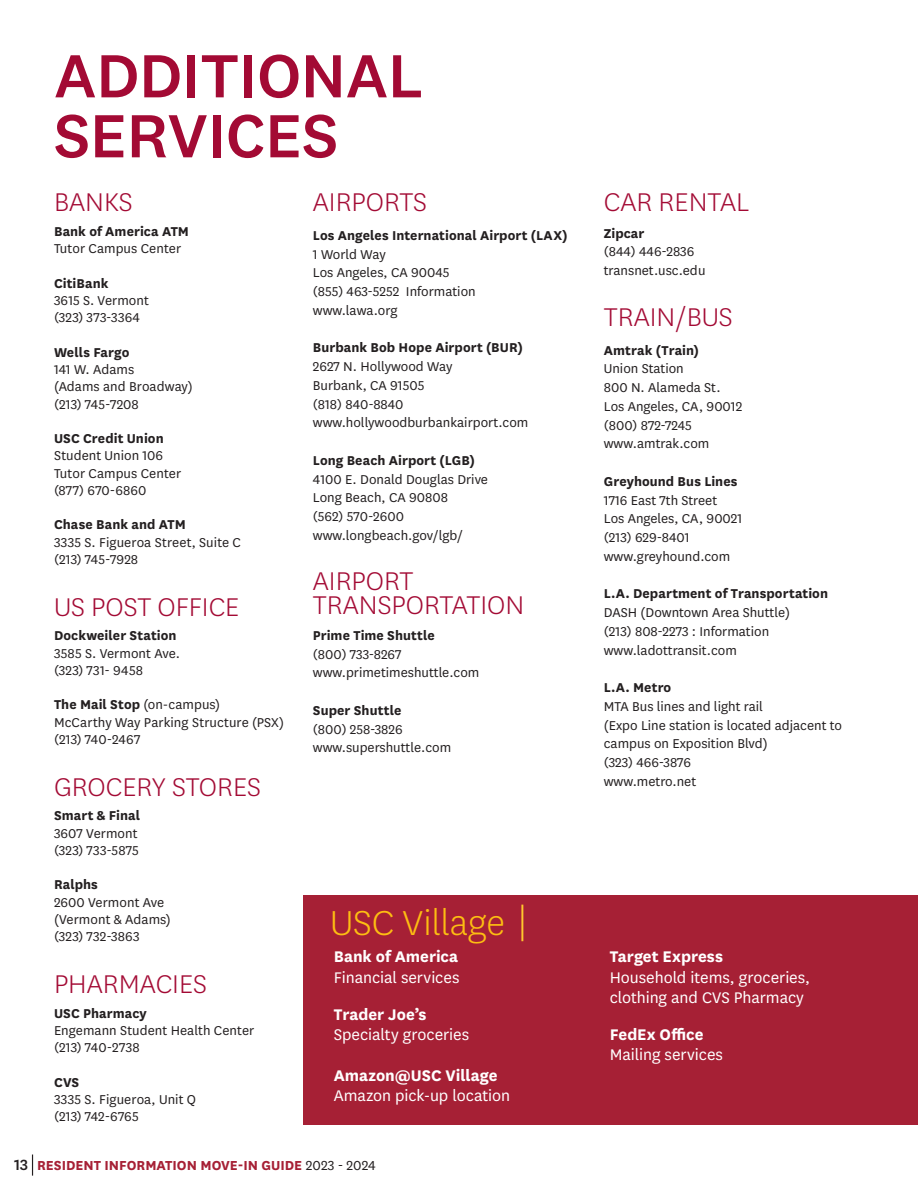
<style>
.page{position:relative;width:918px;height:1188px;background:#fff}
.page>*{position:absolute;margin:0;border:0;box-sizing:border-box;transform-origin:0 0}
.Page_Headers_Big{font:500 63px "National 2";color:#a30a34}
.t1{font:300 40.5px "National";color:#fdbe12}
.t2{font:300 30px/23.4px "National";color:#a30a34}
.t3{font:18px "National";letter-spacing:-.005em;color:#fff}
.t4{font:700 18px "National";color:#fff}
.t5{font:700 15.3px "National";color:#a62035}
.t6{font:15px/18.8px "National";color:#231f20}
.t7{font:700 15px "National";letter-spacing:.005em;color:#231f20}
.t8{font:15px "National";letter-spacing:.02em;color:#231f20}
.s1{font-weight:400}
.s2{font-family:"National 2";font-weight:500;color:#231f20}
.s3{font-weight:400;color:#231f20}
</style>
<div class="page">
<svg style="left:32px;top:1155px;width:1px;height:21px"></svg>
<div style="left:303px;top:895px;width:615px;height:230px;background:#a62035"></div>
<hr style="left:521px;top:905px;width:2px;height:36px;background:#ffc52d">
<p class="Page_Headers_Big" style="left:54px;top:38px;width:371px">ADDITIONAL</p>
<p class="Page_Headers_Big" style="left:54px;top:97px;width:286px">SERVICES</p>
<p class="t2" style="left:54px;top:190px;width:80px">BANKS</p>
<p class="t7" style="left:54px;top:221px;width:137px">Bank of America ATM</p>
<p class="t6" style="left:54px;top:239px;width:129px">Tutor Campus Center</p>
<p class="t7" style="left:54px;top:273px;width:56px">CitiBank</p>
<p class="t6" style="left:54px;top:291px;width:97px">3615 S. Vermont</p>
<p class="t8" style="left:54px;top:308px;width:88px">(323) 373-3364</p>
<p class="t7" style="left:54px;top:342px;width:77px">Wells Fargo</p>
<p class="t6" style="left:54px;top:360px;width:82px">141 W. Adams</p>
<p class="t6" style="left:54px;top:377px;width:140px">(Adams and Broadway)</p>
<p class="t6" style="left:54px;top:394px;width:86px">(213) 745-7208</p>
<p class="t7" style="left:54px;top:428px;width:111px">USC Credit Union</p>
<p class="t6" style="left:54px;top:446px;width:111px">Student Union 106</p>
<p class="t6" style="left:54px;top:463px;width:129px">Tutor Campus Center</p>
<p class="t6" style="left:54px;top:480px;width:94px">(877) 670-6860</p>
<p class="t7" style="left:54px;top:514px;width:133px">Chase Bank and ATM</p>
<p class="t6" style="left:54px;top:532px;width:188px">3335 S. Figueroa Street, Suite C</p>
<p class="t6" style="left:54px;top:549px;width:86px">(213) 745-7928</p>
<p class="t2" style="left:54px;top:594px;width:187px">US POST OFFICE</p>
<p class="t7" style="left:54px;top:625px;width:124px">Dockweiler Station</p>
<p class="t6" style="left:54px;top:643px;width:128px">3585 S. Vermont Ave.</p>
<p class="t8" style="left:54px;top:661px;width:91px">(323) 731- 9458</p>
<p class="t7" style="left:54px;top:694px;width:168px">The Mail Stop <span class="s1">(on-campus)</span></p>
<p class="t6" style="left:54px;top:712px;width:232px">McCarthy Way Parking Structure (PSX)</p>
<p class="t6" style="left:54px;top:729px;width:88px">(213) 740-2467</p>
<p class="t2" style="left:54px;top:774px;width:209px">GROCERY STORES</p>
<p class="t7" style="left:54px;top:805px;width:88px">Smart &amp; Final</p>
<p class="t6" style="left:54px;top:823px;width:85px">3607 Vermont</p>
<p class="t8" style="left:54px;top:841px;width:86px">(323) 733-5875</p>
<p class="t7" style="left:54px;top:874px;width:45px">Ralphs</p>
<p class="t6" style="left:54px;top:892px;width:112px">2600 Vermont Ave</p>
<p class="t6" style="left:54px;top:909px;width:118px">(Vermont &amp; Adams)</p>
<p class="t6" style="left:54px;top:927px;width:87px">(323) 732-3863</p>
<p class="t2" style="left:54px;top:971px;width:155px">PHARMACIES</p>
<p class="t7" style="left:54px;top:1002px;width:94px">USC Pharmacy</p>
<p class="t6" style="left:54px;top:1020px;width:202px">Engemann Student Health Center</p>
<p class="t6" style="left:54px;top:1038px;width:87px">(213) 740-2738</p>
<p class="t7" style="left:54px;top:1071px;width:27px">CVS</p>
<p class="t6" style="left:54px;top:1089px;width:144px">3335 S. Figueroa, Unit Q</p>
<p class="t6" style="left:54px;top:1107px;width:86px">(213) 742-6765</p>
<p class="t2" style="left:313px;top:190px;width:116px">AIRPORTS</p>
<p class="t7" style="left:313px;top:225px;width:256px">Los Angeles International Airport (LAX)</p>
<p class="t6" style="left:313px;top:244px;width:74px">1 World Way</p>
<p class="t6" style="left:313px;top:263px;width:138px">Los Angeles, CA 90045</p>
<p class="t6" style="left:313px;top:282px;width:164px">(855) 463-5252 Information</p>
<p class="t6" style="left:313px;top:300px;width:86px">www.lawa.org</p>
<p class="t7" style="left:313px;top:337px;width:211px">Burbank Bob Hope Airport (BUR)</p>
<p class="t6" style="left:313px;top:357px;width:141px">2627 N. Hollywood Way</p>
<p class="t6" style="left:313px;top:375px;width:113px">Burbank, CA 91505</p>
<p class="t6" style="left:313px;top:394px;width:92px">(818) 840-8840</p>
<p class="t6" style="left:313px;top:413px;width:217px">www.hollywoodburbankairport.com</p>
<p class="t7" style="left:313px;top:450px;width:163px">Long Beach Airport (LGB)</p>
<p class="t6" style="left:313px;top:469px;width:177px">4100 E. Donald Douglas Drive</p>
<p class="t6" style="left:313px;top:488px;width:137px">Long Beach, CA 90808</p>
<p class="t6" style="left:313px;top:507px;width:93px">(562) 570-2600</p>
<p class="t6" style="left:313px;top:525px;width:152px">www.longbeach.gov/lgb/</p>
<p class="t2" style="left:313px;top:568px;width:213px">AIRPORT<br>TRANSPORTATION</p>
<p class="t7" style="left:313px;top:625px;width:123px">Prime Time Shuttle</p>
<p class="t6" style="left:313px;top:644px;width:90px">(800) 733-8267</p>
<p class="t6" style="left:313px;top:663px;width:168px">www.primetimeshuttle.com</p>
<p class="t7" style="left:313px;top:700px;width:90px">Super Shuttle</p>
<p class="t6" style="left:313px;top:719px;width:91px">(800) 258-3826</p>
<p class="t6" style="left:313px;top:738px;width:140px">www.supershuttle.com</p>
<p class="t1" style="left:330px;top:897px;width:177px">USC Village</p>
<p class="t4" style="left:334px;top:944px;width:126px">Bank of America</p>
<p class="t3" style="left:334px;top:965px;width:127px">Financial services</p>
<p class="t4" style="left:334px;top:1002px;width:94px">Trader Joe’s</p>
<p class="t3" style="left:334px;top:1023px;width:137px">Specialty groceries</p>
<p class="t4" style="left:334px;top:1062px;width:165px">Amazon@USC Village</p>
<p class="t3" style="left:334px;top:1084px;width:178px">Amazon pick-up location</p>
<p class="t5" style="left:14px;top:1155px;width:363px"><span class="s2">13</span> RESIDENT INFORMATION MOVE-IN GUIDE <span class="s3">2023 - 2024</span></p>
<p class="t2" style="left:604px;top:190px;width:147px">CAR RENTAL</p>
<p class="t7" style="left:604px;top:222px;width:42px">Zipcar</p>
<p class="t6" style="left:604px;top:242px;width:92px">(844) 446-2836</p>
<p class="t6" style="left:604px;top:261px;width:103px">transnet.usc.edu</p>
<p class="t2" style="left:604px;top:304px;width:130px">TRAIN/BUS</p>
<p class="t7" style="left:604px;top:339px;width:97px">Amtrak (Train)</p>
<p class="t6" style="left:604px;top:359px;width:81px">Union Station</p>
<p class="t6" style="left:604px;top:378px;width:118px">800 N. Alameda St.</p>
<p class="t6" style="left:604px;top:396px;width:140px">Los Angeles, CA, 90012</p>
<p class="t6" style="left:604px;top:415px;width:90px">(800) 872-7245</p>
<p class="t6" style="left:604px;top:434px;width:107px">www.amtrak.com</p>
<p class="t7" style="left:604px;top:471px;width:135px">Greyhound Bus Lines</p>
<p class="t6" style="left:604px;top:490px;width:115px">1716 East 7th Street</p>
<p class="t6" style="left:604px;top:509px;width:140px">Los Angeles, CA, 90021</p>
<p class="t6" style="left:604px;top:528px;width:87px">(213) 629-8401</p>
<p class="t6" style="left:604px;top:546px;width:128px">www.greyhound.com</p>
<p class="t7" style="left:604px;top:583px;width:226px">L.A. Department of Transportation</p>
<p class="t6" style="left:604px;top:603px;width:188px">DASH (Downtown Area Shuttle)</p>
<p class="t6" style="left:604px;top:621px;width:167px">(213) 808-2273 : Information</p>
<p class="t6" style="left:604px;top:640px;width:135px">www.ladottransit.com</p>
<p class="t7" style="left:604px;top:677px;width:69px">L.A. Metro</p>
<p class="t6" style="left:604px;top:696px;width:161px">MTA Bus lines and light rail</p>
<p class="t6" style="left:604px;top:715px;width:240px">(Expo Line station is located adjacent to campus on Exposition Blvd)</p>
<p class="t6" style="left:604px;top:753px;width:89px">(323) 466-3876</p>
<p class="t6" style="left:604px;top:771px;width:94px">www.metro.net</p>
<p class="t4" style="left:610px;top:944px;width:115px">Target Express</p>
<p class="t3" style="left:610px;top:965px;width:202px">Household items, groceries,</p>
<p class="t3" style="left:610px;top:986px;width:196px">clothing and CVS Pharmacy</p>
<p class="t4" style="left:610px;top:1022px;width:95px">FedEx Office</p>
<p class="t3" style="left:610px;top:1043px;width:115px">Mailing services</p>
</div>
